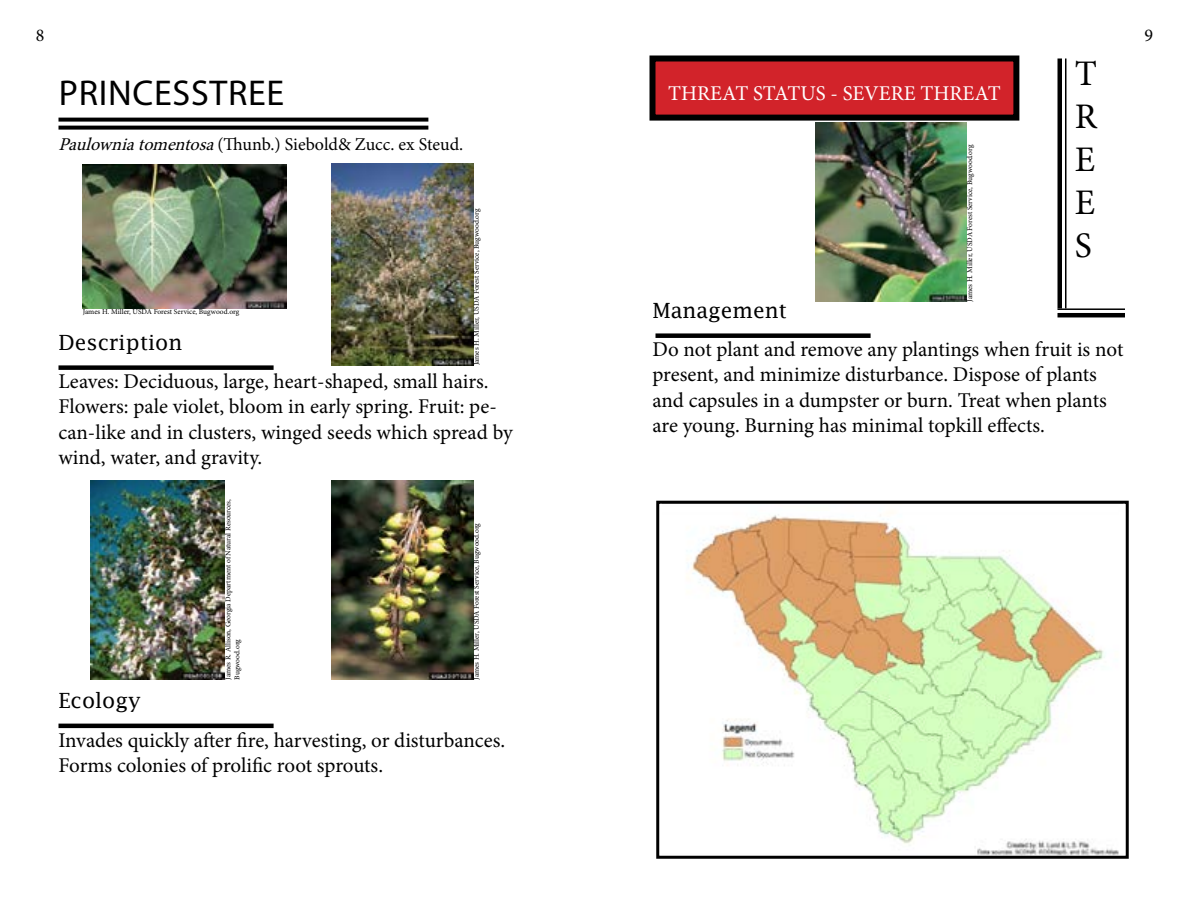
<style>
.page{position:relative;width:1188px;height:918px;background:#fff}
.page>*{position:absolute;margin:0;border:0;box-sizing:border-box;transform-origin:0 0}
.t1{font:36px "Myriad Pro";letter-spacing:.02em;color:#000}
.t2{font:36px/43.2px "Minion Pro";color:#000;text-align:justify}
.t3{font:21px/25.2px "Minion Pro";letter-spacing:-.005em;color:#000}
.t4{font:21px "Lucida Fax";color:#000}
.t5{font:21px "Minion Pro";color:#fff}
.t6{font:18px "Minion Pro";color:#000}
.t7{font:7.5px/9px "Minion Pro";color:#000}
.s1{font-style:italic}
</style>
<div class="page">
<svg style="left:58px;top:118px;width:370px;height:4px"></svg>
<svg style="left:58px;top:126px;width:370px;height:4px"></svg>
<div style="left:652px;top:58px;width:364px;height:60px;background:#d2232a"></div>
<div style="left:650px;top:56px;width:369px;height:65px;border:6px solid #000"></div>
<hr style="left:1065px;top:58px;width:2px;height:250px;background:#000">
<hr style="left:1058px;top:58px;width:4px;height:250px;background:#000">
<hr style="left:1058px;top:308px;width:67px;height:2px;background:#000">
<hr style="left:1058px;top:313px;width:67px;height:4px;background:#000">
<div style="left:58px;top:365px;width:216px;height:5px;background:#000"></div>
<hr style="left:58px;top:724px;width:216px;height:4px;background:#000">
<div style="left:656px;top:333px;width:215px;height:5px;background:#000"></div>
<img style="left:688px;top:514px;width:431px;height:341px">
<div style="left:656px;top:501px;width:473px;height:358px;border:3px solid #000"></div>
<img style="left:90px;top:480px;width:135px;height:200px">
<img style="left:331px;top:480px;width:142px;height:200px">
<img style="left:331px;top:163px;width:142px;height:202px">
<img style="left:83px;top:164px;width:203px;height:144px">
<img style="left:815px;top:123px;width:152px;height:178px">
<p class="t6" style="left:36px;top:23px;width:10px">8</p>
<p class="t6" style="left:1145px;top:23px;width:10px">9</p>
<h1 class="t2" style="left:1075px;top:52px;width:24px">T R E E S</h1>
<h1 class="t1" style="left:59px;top:70px;width:227px">PRINCESSTREE</h1>
<p class="t6" style="left:58px;top:132px;width:406px"><span class="s1">Paulowniatomentosa</span>(Thunb.) Siebold&amp; Zucc. ex Steud.</p>
<p class="t5" style="left:668px;top:79px;width:334px">THREAT STATUS - SEVERE THREAT</p>
<p class="t7" style="left:965px;top:302px;width:158px;rotate:-90deg">James H. Miller, USDA Forest Service, Bugwood.org</p>
<p class="t7" style="left:472px;top:365px;width:158px;rotate:-90deg">James H. Miller, USDA Forest Service, Bugwood.org</p>
<p class="t4" style="left:653px;top:298px;width:136px">Management</p>
<p class="t7" style="left:83px;top:307px;width:158px">James H. Miller, USDA Forest Service, Bugwood.org</p>
<p class="t4" style="left:58px;top:330px;width:125px">Description</p>
<p class="t3" style="left:653px;top:337px;width:472px">Do not plant and remove any plantings when fruit is not present, and minimize disturbance. Dispose of plants and capsules in a dumpster or burn. Treat when plants are young. Burning has minimal topkill effects.</p>
<p class="t3" style="left:58px;top:369px;width:456px">Leaves: Deciduous, large, heart-shaped, small hairs.<br>Flowers: pale violet, bloom in early spring. Fruit: pe&shy;can-like and in clusters, winged seeds which spread by wind, water, and gravity.</p>
<p class="t4" style="left:58px;top:688px;width:84px">Ecology</p>
<p class="t7" style="left:224px;top:680px;width:182px;rotate:-90deg">James R. Allison, Georgia Department of Natural Resources,<br>Bugwood.org</p>
<p class="t7" style="left:472px;top:680px;width:158px;rotate:-90deg">James H. Miller, USDA Forest Service, Bugwood.org</p>
<p class="t3" style="left:58px;top:728px;width:448px">Invades quickly after fire, harvesting, or disturbances.<br>Forms colonies of prolific root sprouts.</p>
</div>
